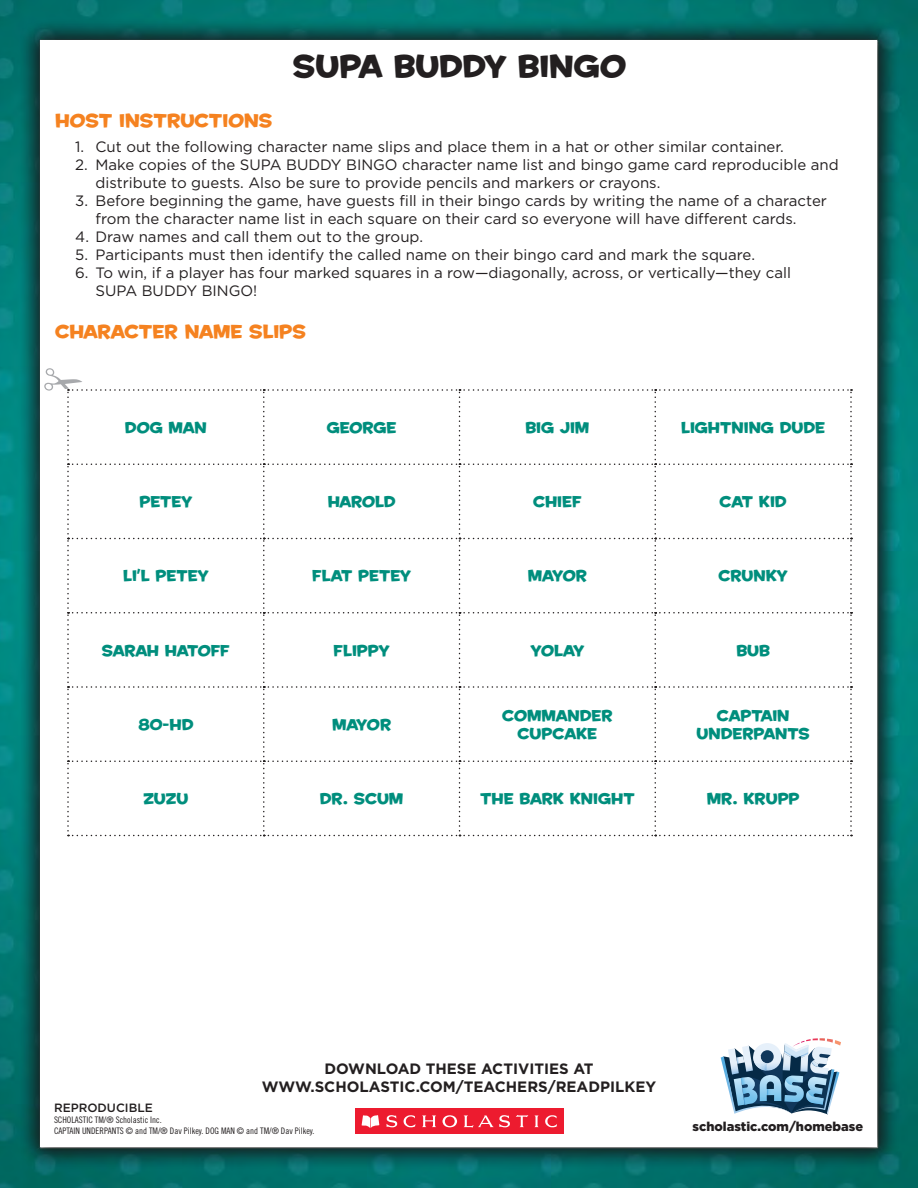
<style>
.page{position:relative;width:918px;height:1188px;background:#fff}
.page>*{position:absolute;margin:0;border:0;box-sizing:border-box;transform-origin:0 0}
.t1{font:30px "House A Rama Kingpin";color:#231f20}
.t2{font:18px "House A Rama Kingpin";color:#f58220}
.t3{font:15px/18px "Gotham";color:#231f20}
.t4{font:15px/18px "House A Rama Kingpin";color:#008e7d;text-align:center}
.t5{font:700 15px/18px "Gotham";color:#231f20;text-align:center}
.t6{font:900 12.75px "Gotham";color:#231f20}
.t7{font:500 12px "Gotham";color:#231f20}
.t8{font:9px/10.8px "Trade Gothic Cond Eighteen";color:#231f20}
</style>
<div class="page">
<img style="left:0;top:0;width:918px;height:1188px">
<div style="left:19px;top:18px;width:880px;height:1152px;background:#231f20;opacity:.75"></div>
<div style="left:40px;top:40px;width:838px;height:1108px;background:#fff"></div>
<svg style="left:721px;top:1038px;width:120px;height:77px"></svg>
<div style="left:355px;top:1109px;width:208px;height:25px;background:#ed1b2f"></div>
<svg style="left:362px;top:1115px;width:17px;height:13px"></svg>
<svg style="left:386px;top:1115px;width:11px;height:13px"></svg>
<svg style="left:403px;top:1115px;width:12px;height:12px"></svg>
<svg style="left:422px;top:1115px;width:14px;height:12px"></svg>
<svg style="left:516px;top:1115px;width:12px;height:12px"></svg>
<svg style="left:534px;top:1115px;width:5px;height:12px"></svg>
<svg style="left:545px;top:1115px;width:12px;height:12px"></svg>
<svg style="left:443px;top:1115px;width:14px;height:12px"></svg>
<svg style="left:464px;top:1115px;width:46px;height:13px"></svg>
<svg style="left:44px;top:368px;width:808px;height:468px"></svg>
<h1 class="t1" style="left:293px;top:46px;width:335px">SUPA BUDDY BINGO</h1>
<p class="t2" style="left:55px;top:108px;width:219px">HOST INSTRUCTIONS</p>
<p class="t3" style="left:75px;top:137px;width:710px">1. Cut out the following character name slips and place them in a hat or other similar container.</p>
<p class="t3" style="left:96px;top:155px;width:745px;text-indent:-20px">2. Make copies of the SUPA BUDDY BINGO character name list and bingo game card reproducible and distribute to guests. Also be sure to provide pencils and markers or crayons.</p>
<p class="t3" style="left:96px;top:191px;width:733px;text-indent:-20px">3. Before beginning the game, have guests fill in their bingo cards by writing the name of a character from the character name list in each square on their card so everyone will have different cards.</p>
<p class="t3" style="left:75px;top:227px;width:349px">4. Draw names and call them out to the group.</p>
<p class="t3" style="left:75px;top:245px;width:681px">5. Participants must then identify the called name on their bingo card and mark the square.</p>
<p class="t3" style="left:96px;top:263px;width:697px;text-indent:-20px">6. To win, if a player has four marked squares in a row—diagonally, across, or vertically—they call<br>SUPA BUDDY BINGO!</p>
<p class="t2" style="left:55px;top:320px;width:252px">CHARACTER NAME SLIPS</p>
<p class="t4" style="left:125px;top:418px;width:83px">DOG MAN</p>
<p class="t4" style="left:327px;top:418px;width:71px">GEORGE</p>
<p class="t4" style="left:525px;top:418px;width:66px">BIG JIM</p>
<p class="t4" style="left:681px;top:418px;width:145px">LIGHTNING DUDE</p>
<p class="t4" style="left:139px;top:493px;width:55px">PETEY</p>
<p class="t4" style="left:328px;top:493px;width:69px">HAROLD</p>
<p class="t4" style="left:533px;top:493px;width:50px">CHIEF</p>
<p class="t4" style="left:720px;top:493px;width:68px">CAT KID</p>
<p class="t4" style="left:123px;top:567px;width:87px">LI’L PETEY</p>
<p class="t4" style="left:312px;top:567px;width:100px">FLAT PETEY</p>
<p class="t4" style="left:528px;top:567px;width:60px">MAYOR</p>
<p class="t4" style="left:719px;top:567px;width:71px">CRUNKY</p>
<p class="t4" style="left:102px;top:641px;width:129px">SARAH HATOFF</p>
<p class="t4" style="left:334px;top:641px;width:58px">FLIPPY</p>
<p class="t4" style="left:531px;top:641px;width:55px">YOLAY</p>
<p class="t4" style="left:736px;top:641px;width:35px">BUB</p>
<p class="t4" style="left:138px;top:715px;width:57px">80-HD</p>
<p class="t4" style="left:332px;top:715px;width:60px">MAYOR</p>
<p class="t4" style="left:502px;top:706px;width:112px">COMMANDER<br>CUPCAKE</p>
<p class="t4" style="left:697px;top:706px;width:115px">CAPTAIN<br>UNDERPANTS</p>
<p class="t4" style="left:143px;top:790px;width:47px">ZUZU</p>
<p class="t4" style="left:320px;top:790px;width:85px">DR. SCUM</p>
<p class="t4" style="left:480px;top:790px;width:156px">THE BARK KNIGHT</p>
<p class="t4" style="left:707px;top:790px;width:94px">MR. KRUPP</p>
<p class="t5" style="left:262px;top:1059px;width:396px">DOWNLOAD THESE ACTIVITIES AT<br>WWW.SCHOLASTIC.COM/TEACHERS/READPILKEY</p>
<p class="t7" style="left:54px;top:1101px;width:100px">REPRODUCIBLE</p>
<p class="t8" style="left:54px;top:1114px;width:262px">SCHOLASTIC TM/® Scholastic Inc.<br>CAPTAIN UNDERPANTS © and TM/® Dav Pilkey. DOG MAN © and TM/® Dav Pilkey.</p>
<p class="t6" style="left:693px;top:1119px;width:172px">scholastic.com/homebase</p>
</div>
